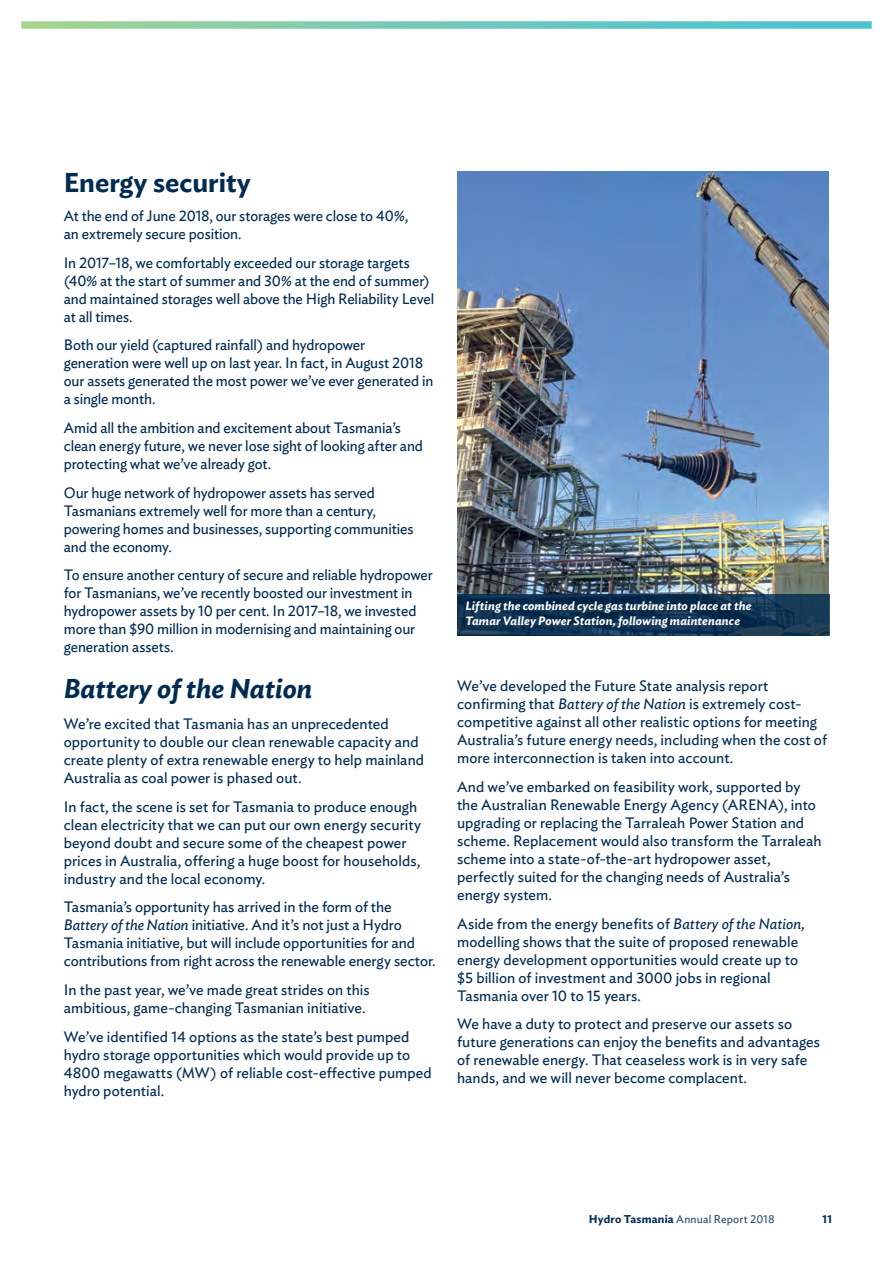
<style>
.page{position:relative;width:893px;height:1263px;background:#fff}
.page>*{position:absolute;margin:0;border:0;box-sizing:border-box;transform-origin:0 0}
.t1{font:italic 600 27px "Ideal Sans";color:#002b51}
.t2{font:600 27px "Ideal Sans";color:#002b51}
.t3{font:15px/18px "Ideal Sans";color:#002b51}
.t4{font:italic 600 12px/15px "Ideal Sans";letter-spacing:.01em;color:#fff}
.t5{font:11.25px "Ideal Sans";letter-spacing:.015em;color:#2a4c70}
.t6{font:600 11.25px "Ideal Sans";color:#002b51}
.s1{font-style:italic}
.s2{font-weight:600;color:#002b51}
</style>
<div class="page">
<svg style="left:21px;top:21px;width:851px;height:8px;background:#7cccbb"></svg>
<img style="left:458px;top:171px;width:370px;height:423px">
<svg style="left:457px;top:594px;width:372px;height:42px;background:#0f3352"></svg>
<h1 class="t2" style="left:64px;top:162px;width:188px">Energy security</h1>
<p class="t3" style="left:64px;top:206px;width:346px">At the end of June 2018, our storages were close to 40%, an extremely secure position.</p>
<p class="t3" style="left:64px;top:252px;width:372px">In 2017–18, we comfortably exceeded our storage targets (40% at the start of summer and 30% at the end of summer) and maintained storages well above the High Reliability Level at all times.</p>
<p class="t3" style="left:64px;top:335px;width:371px">Both our yield (captured rainfall) and hydropower generation were well up on last year. In fact, in August 2018 our assets generated the most power we’ve ever generated in a single month.</p>
<p class="t3" style="left:64px;top:417px;width:361px">Amid all the ambition and excitement about Tasmania’s clean energy future, we never lose sight of looking after and protecting what we’ve already got.</p>
<p class="t3" style="left:64px;top:482px;width:351px">Our huge network of hydropower assets has served Tasmanians extremely well for more than a century, powering homes and businesses, supporting communities and the economy.</p>
<p class="t3" style="left:64px;top:565px;width:371px">To ensure another century of secure and reliable hydropower for Tasmanians, we’ve recently boosted our investment in hydropower assets by 10 per cent. In 2017–18, we invested more than $90 million in modernising and maintaining our generation assets.</p>
<h1 class="t1" style="left:64px;top:668px;width:250px">Battery of the Nation</h1>
<p class="t3" style="left:64px;top:714px;width:362px">We’re excited that Tasmania has an unprecedented opportunity to double our clean renewable capacity and create plenty of extra renewable energy to help mainland Australia as coal power is phased out.</p>
<p class="t3" style="left:64px;top:796px;width:359px">In fact, the scene is set for Tasmania to produce enough clean electricity that we can put our own energy security beyond doubt and secure some of the cheapest power prices in Australia, offering a huge boost for households, industry and the local economy.</p>
<p class="t3" style="left:64px;top:897px;width:373px">Tasmania’s opportunity has arrived in the form of the <span class="s1">Battery of the Nation</span> initiative. And it’s not just a Hydro Tasmania initiative, but will include opportunities for and contributions from right across the renewable energy sector.</p>
<p class="t3" style="left:64px;top:980px;width:307px">In the past year, we’ve made great strides on this ambitious, game-changing Tasmanian initiative.</p>
<p class="t3" style="left:64px;top:1026px;width:369px">We’ve identified 14 options as the state’s best pumped hydro storage opportunities which would provide up to 4800 megawatts (MW) of reliable cost-effective pumped hydro potential.</p>
<p class="t4" style="left:465px;top:597px;width:288px">Lifting the combined cycle gas turbine into place at the<br>Tamar Valley Power Station, following maintenance</p>
<p class="t3" style="left:457px;top:676px;width:371px">We’ve developed the Future State analysis report confirming that <span class="s1">Battery of the Nation</span> is extremely cost&shy;competitive against all other realistic options for meeting Australia’s future energy needs, including when the cost of more interconnection is taken into account.</p>
<p class="t3" style="left:457px;top:777px;width:366px">And we’ve embarked on feasibility work, supported by the Australian Renewable Energy Agency (ARENA), into upgrading or replacing the Tarraleah Power Station and scheme. Replacement would also transform the Tarraleah scheme into a state-of-the-art hydropower asset, perfectly suited for the changing needs of Australia’s energy system.</p>
<p class="t3" style="left:457px;top:913px;width:349px">Aside from the energy benefits of <span class="s1">Battery of the Nation, </span>modelling shows that the suite of proposed renewable energy development opportunities would create up to $5 billion of investment and 3000 jobs in regional Tasmania over 10 to 15 years.</p>
<p class="t3" style="left:457px;top:1014px;width:364px">We have a duty to protect and preserve our assets so future generations can enjoy the benefits and advantages of renewable energy. That ceaseless work is in very safe hands, and we will never become complacent.</p>
<p class="t5" style="left:589px;top:1210px;width:187px"><span class="s2">Hydro Tasmania</span> Annual Report 2018</p>
<p class="t6" style="left:823px;top:1210px;width:11px">11</p>
</div>
